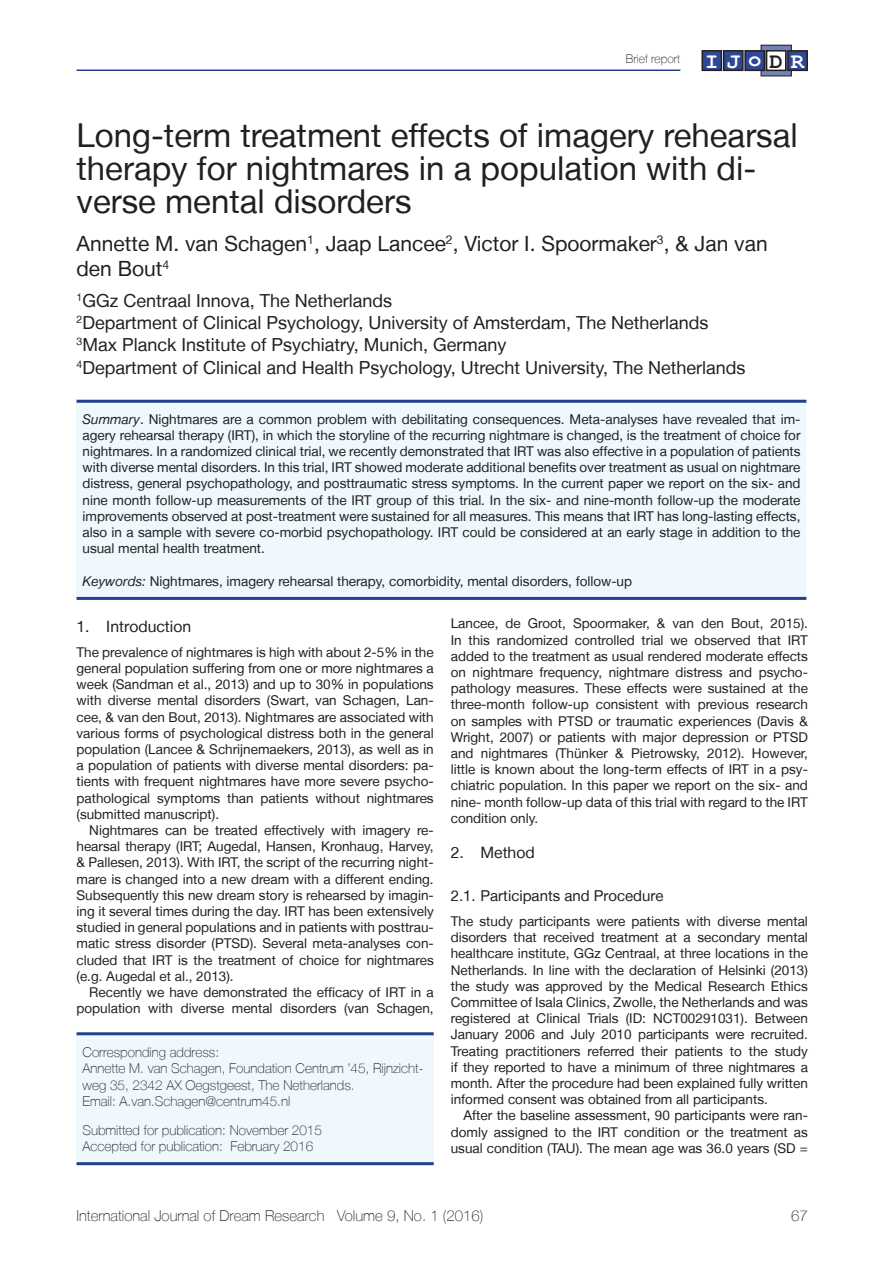
<style>
.page{position:relative;width:893px;height:1263px;background:#fff}
.page>*{position:absolute;margin:0;border:0;box-sizing:border-box;transform-origin:0 0}
.Ü1{font:33px/33px "Helvetica Neue LT";color:#231f20}
.Ü1_Autor{font:21px/25.2px "Helvetica Neue LT";color:#231f20}
.Ü1_Affiliation{font:18px "Helvetica Neue LT";color:#231f20}
.t1{font:15.75px "Helvetica Neue LT";color:#231f20}
.Fußzeile_links{font:100 15px "Helvetica Neue LT";color:#231f20}
.t2{font:15px "Helvetica Neue LT";color:#231f20}
.Standard_mit_Einzug{font:13.5px/16.2px "Helvetica Neue LT";color:#231f20;text-align:justify}
.Standard_ohne_Einzug{font:13.5px/16.2px "Helvetica Neue LT";color:#231f20;text-align:justify}
.Abstract{font:13.5px/16.2px "Helvetica Neue LT";color:#231f20;text-align:justify}
.InfoBox{font:100 13.5px/16.2px "Helvetica Neue LT";color:#231f20}
.t3{font:100 12px "Helvetica Neue LT";color:#231f20}
.s1{font-family:"Courier New";font-weight:700;font-size:22.2px;color:#fff}
.s2{font-family:"Courier New";font-weight:700;font-size:22.2px}
.s3{font-style:italic}
</style>
<div class="page">
<hr style="left:77px;top:70px;width:603px;height:1px;background:#253f8e">
<svg style="left:763px;top:47px;width:27px;height:27px"></svg>
<div style="left:761px;top:45px;width:31px;height:31px;border:1px solid #231f20"></div>
<div style="left:767px;top:51px;width:19px;height:19px;background:#fff"></div>
<div style="left:766px;top:50px;width:20px;height:21px;border:1px solid #231f20"></div>
<div style="left:702px;top:51px;width:19px;height:19px;background:#2f4895"></div>
<div style="left:701px;top:50px;width:21px;height:21px;border:1px solid #231f20"></div>
<div style="left:724px;top:51px;width:19px;height:19px;background:#2f4895"></div>
<div style="left:723px;top:50px;width:21px;height:21px;border:1px solid #231f20"></div>
<div style="left:745px;top:51px;width:19px;height:19px;background:#2f4895"></div>
<div style="left:744px;top:50px;width:21px;height:21px;border:1px solid #231f20"></div>
<div style="left:788px;top:51px;width:19px;height:19px;background:#2f4895"></div>
<div style="left:787px;top:50px;width:21px;height:21px;border:1px solid #231f20"></div>
<div style="left:77px;top:1034px;width:357px;height:130px;background:#eef8fd"></div>
<hr style="left:77px;top:1032px;width:357px;height:3px;background:#253f8e">
<hr style="left:77px;top:1162px;width:357px;height:3px;background:#253f8e">
<div style="left:77px;top:401px;width:729px;height:197px;background:#eef8fd"></div>
<hr style="left:77px;top:400px;width:729px;height:3px;background:#253f8e">
<hr style="left:77px;top:597px;width:729px;height:3px;background:#253f8e">
<p class="t3" style="left:626px;top:51px;width:180px">Brief report <span class="s1">I J o</span> <span class="s2">D</span> <span class="s1">R</span></p>
<p class="Ü1" style="left:77px;top:118px;width:723px">Long-term treatment effects of imagery rehearsal therapy for nightmares in a population with di&shy;verse mental disorders</p>
<p class="Ü1_Autor" style="left:77px;top:230px;width:693px">Annette M. van Schagen<sup>1</sup>, Jaap Lancee<sup>2</sup>, Victor I. Spoormaker<sup>3</sup>, &amp; Jan van den Bout<sup>4</sup></p>
<p class="Ü1_Affiliation" style="left:77px;top:290px;width:317px"><sup>1</sup>GGz Centraal Innova, The Netherlands</p>
<p class="Ü1_Affiliation" style="left:77px;top:312px;width:633px"><sup>2</sup>Department of Clinical Psychology, University of Amsterdam, The Netherlands</p>
<p class="Ü1_Affiliation" style="left:77px;top:334px;width:431px"><sup>3</sup>Max Planck Institute of Psychiatry, Munich, Germany</p>
<p class="Ü1_Affiliation" style="left:77px;top:356px;width:670px"><sup>4</sup>Department of Clinical and Health Psychology, Utrecht University, The Netherlands</p>
<p class="Abstract" style="left:83px;top:410px;width:719px"><span class="s3">Summary</span>. Nightmares are a common problem with debilitating consequences. Meta-analyses have revealed that im&shy;agery rehearsal therapy (IRT), in which the storyline of the recurring nightmare is changed, is the treatment of choice for nightmares. In a randomized clinical trial, we recently demonstrated that IRT was also effective in a population of patients with diverse mental disorders. In this trial, IRT showed moderate additional benefits over treatment as usual on nightmare distress, general psychopathology, and posttraumatic stress symptoms. In the current paper we report on the six- and nine month follow-up measurements of the IRT group of this trial. In the six- and nine-month follow-up the moderate improvements observed at post-treatment were sustained for all measures. This means that IRT has long-lasting effects, also in a sample with severe co-morbid psychopathology. IRT could be considered at an early stage in addition to the usual mental health treatment.</p>
<p class="Abstract" style="left:83px;top:572px;width:551px"><span class="s3">Keywords:</span> Nightmares, imagery rehearsal therapy, comorbidity, mental disorders, follow-up</p>
<p class="t1" style="left:77px;top:617px;width:116px">1. Introduction</p>
<p class="Standard_ohne_Einzug" style="left:77px;top:644px;width:359px">The prevalence of nightmares is high with about 2-5% in the general population suffering from one or more nightmares a week (Sandman et al., 2013) and up to 30% in populations with diverse mental disorders (Swart, van Schagen, Lan&shy;cee, &amp; van den Bout, 2013). Nightmares are associated with various forms of psychological distress both in the general population (Lancee &amp; Schrijnemaekers, 2013), as well as in a population of patients with diverse mental disorders: pa&shy;tients with frequent nightmares have more severe psycho&shy;pathological symptoms than patients without nightmares (submitted manuscript).</p>
<p class="Standard_mit_Einzug" style="left:77px;top:822px;width:359px;text-indent:13px">Nightmares can be treated effectively with imagery re&shy;hearsal therapy (IRT; Augedal, Hansen, Kronhaug, Harvey, &amp; Pallesen, 2013). With IRT, the script of the recurring night&shy;mare is changed into a new dream with a different ending.<br>Subsequently this new dream story is rehearsed by imagin&shy;ing it several times during the day. IRT has been extensively studied in general populations and in patients with posttrau&shy;matic stress disorder (PTSD). Several meta-analyses con&shy;cluded that IRT is the treatment of choice for nightmares (e.g. Augedal et al., 2013).</p>
<p class="Standard_mit_Einzug" style="left:77px;top:984px;width:359px;text-align:right">Recently we have demonstrated the efficacy of IRT in a population with diverse mental disorders (van Schagen,</p>
<p class="InfoBox" style="left:83px;top:1044px;width:342px">Corresponding address:<br>Annette M. van Schagen, Foundation Centrum ’45, Rijnzicht&shy;weg 35, 2342 AX Oegstgeest, The Netherlands.<br>Email: A.van.Schagen@centrum45.nl</p>
<p class="InfoBox" style="left:83px;top:1122px;width:241px">Submitted for publication: November 2015<br>Accepted for publication: February 2016</p>
<p class="Standard_mit_Einzug" style="left:451px;top:615px;width:359px">Lancee, de Groot, Spoormaker, &amp; van den Bout, 2015).<br>In this randomized controlled trial we observed that IRT added to the treatment as usual rendered moderate effects on nightmare frequency, nightmare distress and psycho&shy;pathology measures. These effects were sustained at the three-month follow-up consistent with previous research on samples with PTSD or traumatic experiences (Davis &amp; Wright, 2007) or patients with major depression or PTSD and nightmares (Thünker &amp; Pietrowsky, 2012). However, little is known about the long-term effects of IRT in a psy&shy;chiatric population. In this paper we report on the six- and nine- month follow-up data of this trial with regard to the IRT condition only.</p>
<p class="t1" style="left:451px;top:843px;width:86px">2. Method</p>
<p class="t2" style="left:451px;top:887px;width:214px">2.1. Participants and Procedure</p>
<p class="Standard_ohne_Einzug" style="left:451px;top:913px;width:359px">The study participants were patients with diverse mental disorders that received treatment at a secondary mental healthcare institute, GGz Centraal, at three locations in the Netherlands. In line with the declaration of Helsinki (2013) the study was approved by the Medical Research Ethics Committee of Isala Clinics, Zwolle, the Netherlands and was registered at Clinical Trials (ID: NCT00291031). Between January 2006 and July 2010 participants were recruited.<br>Treating practitioners referred their patients to the study if they reported to have a minimum of three nightmares a month. After the procedure had been explained fully written informed consent was obtained from all participants.</p>
<p class="Standard_mit_Einzug" style="left:451px;top:1107px;width:359px;text-indent:13px">After the baseline assessment, 90 participants were ran&shy;domly assigned to the IRT condition or the treatment as usual condition (TAU). The mean age was 36.0 years (SD =</p>
<p class="Fußzeile_links" style="left:77px;top:1207px;width:408px">International Journal of Dream Research Volume 9, No. 1 (2016)</p>
<p class="Fußzeile_links" style="left:791px;top:1207px;width:18px">67</p>
</div>
